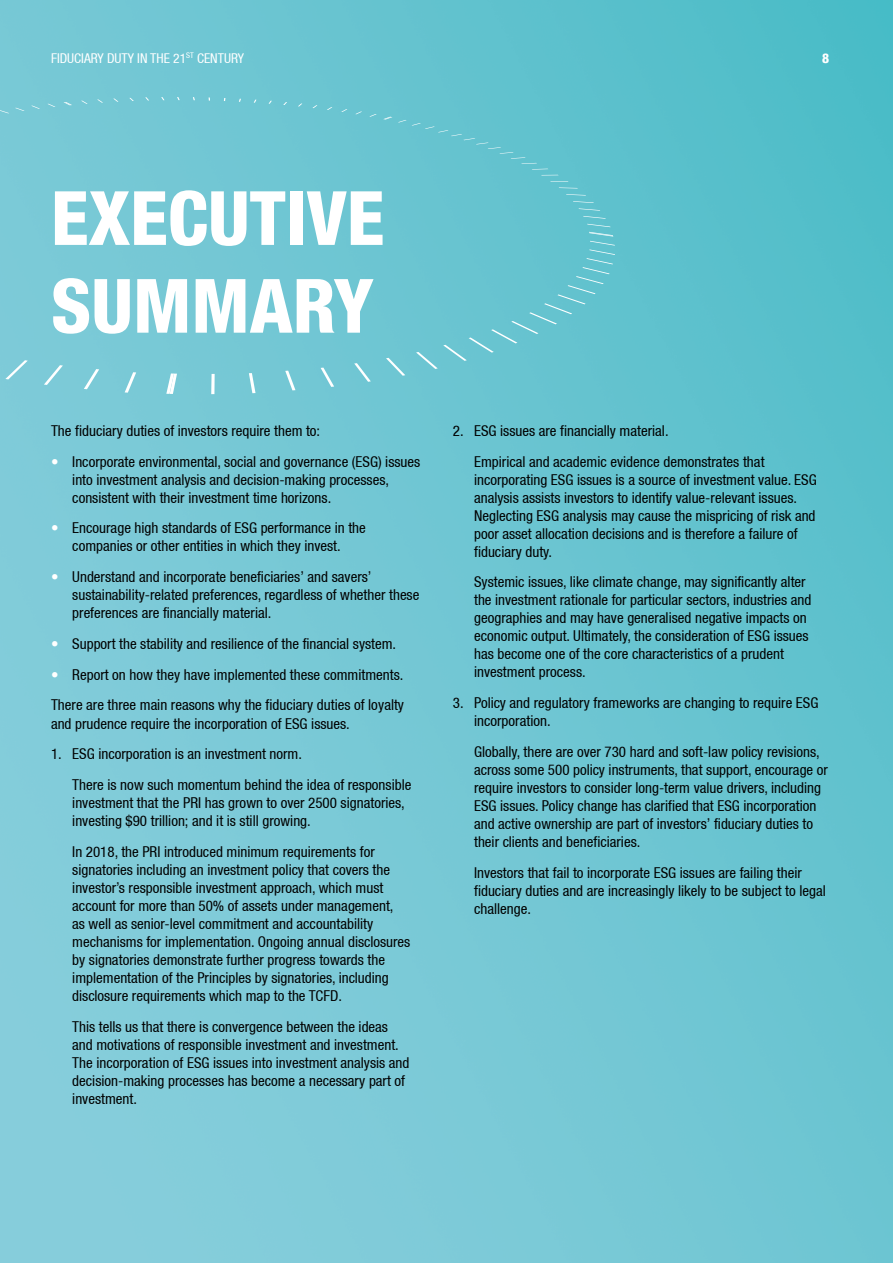
<style>
.page{position:relative;width:893px;height:1263px;background:#fff}
.page>*{position:absolute;margin:0;border:0;box-sizing:border-box;transform-origin:0 0}
.t1{font:800 condensed 75px/87.8px "Helvetica 87";color:#fff}
.t2{font:condensed 15px/18px "Helvetica 57";color:#000}
.t3{font:condensed 13.5px "Helvetica 57";color:#fff}
.t4{font:800 condensed 13.5px "Helvetica 87";color:#fff}
.s1{color:#fff}
</style>
<div class="page">
<img style="left:0;top:0;width:893px;height:1263px">
<svg style="left:81px;top:101px;width:7px;height:3px"></svg>
<svg style="left:97px;top:99px;width:6px;height:4px"></svg>
<svg style="left:113px;top:99px;width:5px;height:3px"></svg>
<svg style="left:129px;top:98px;width:5px;height:3px"></svg>
<svg style="left:145px;top:97px;width:4px;height:3px"></svg>
<svg style="left:161px;top:97px;width:4px;height:3px"></svg>
<svg style="left:283px;top:102px;width:4px;height:3px"></svg>
<svg style="left:298px;top:103px;width:4px;height:3px"></svg>
<svg style="left:312px;top:105px;width:5px;height:3px"></svg>
<svg style="left:327px;top:107px;width:5px;height:3px"></svg>
<svg style="left:341px;top:109px;width:6px;height:3px"></svg>
<svg style="left:355px;top:111px;width:7px;height:3px"></svg>
<svg style="left:369px;top:114px;width:8px;height:3px"></svg>
<svg style="left:383px;top:117px;width:9px;height:3px"></svg>
<div style="left:398px;top:120px;width:180px;height:68px;background:#64c2cf"></div>
<div style="left:416px;top:194px;width:199px;height:175px;background:#66c3cf"></div>
<svg style="left:386px;top:358px;width:19px;height:18px"></svg>
<svg style="left:354px;top:363px;width:17px;height:19px"></svg>
<svg style="left:321px;top:368px;width:13px;height:19px"></svg>
<svg style="left:285px;top:371px;width:10px;height:19px"></svg>
<svg style="left:249px;top:373px;width:7px;height:20px"></svg>
<svg style="left:211px;top:374px;width:4px;height:20px"></svg>
<svg style="left:166px;top:373px;width:11px;height:21px"></svg>
<svg style="left:125px;top:372px;width:11px;height:21px"></svg>
<svg style="left:84px;top:369px;width:15px;height:20px"></svg>
<svg style="left:44px;top:365px;width:19px;height:20px"></svg>
<svg style="left:5px;top:360px;width:23px;height:19px"></svg>
<svg style="left:0;top:110px;width:9px;height:3px"></svg>
<svg style="left:15px;top:108px;width:10px;height:3px"></svg>
<svg style="left:31px;top:106px;width:9px;height:3px"></svg>
<svg style="left:47px;top:104px;width:9px;height:3px"></svg>
<svg style="left:63px;top:102px;width:9px;height:3px"></svg>
<p class="t3" style="left:51px;top:50px;width:195px">FIDUCIARY DUTY IN THE 21<sup>ST</sup> CENTURY</p>
<p class="t4" style="left:822px;top:50px;width:9px">8</p>
<h1 class="t1" style="left:51px;top:173px;width:335px">EXECUTIVE<br>SUMMARY</h1>
<p class="t2" style="left:51px;top:422px;width:271px">The fiduciary duties of investors require them to:</p>
<p class="t2" style="left:72px;top:452px;width:349px;text-indent:-21px"><span class="s1">•</span> Incorporate environmental, social and governance (ESG) issues into investment analysis and decision-making processes, consistent with their investment time horizons.</p>
<p class="t2" style="left:51px;top:519px;width:316px;text-align:center"><span class="s1">•</span> Encourage high standards of ESG performance in the companies or other entities in which they invest.</p>
<p class="t2" style="left:72px;top:568px;width:349px;text-indent:-21px"><span class="s1">•</span> Understand and incorporate beneficiaries’ and savers’ sustainability-related preferences, regardless of whether these preferences are financially material.</p>
<p class="t2" style="left:51px;top:635px;width:347px"><span class="s1">•</span> Support the stability and resilience of the financial system.</p>
<p class="t2" style="left:51px;top:659px;width:355px;line-height:30.8px"><span class="s1">•</span> Report on how they have implemented these commitments.<br>There are three main reasons why the fiduciary duties of loyalty</p>
<p class="t2" style="left:51px;top:714px;width:300px">and prudence require the incorporation of ESG issues.</p>
<p class="t2" style="left:72px;top:738px;width:341px;line-height:30.8px;text-indent:-21px">1. ESG incorporation is an investment norm.<br>There is now such momentum behind the idea of responsible</p>
<p class="t2" style="left:72px;top:794px;width:334px">investment that the PRI has grown to over 2500 signatories, investing $90 trillion; and it is still growing.</p>
<p class="t2" style="left:72px;top:842px;width:340px">In 2018, the PRI introduced minimum requirements for signatories including an investment policy that covers the investor’s responsible investment approach, which must account for more than 50% of assets under management,<br>as well as senior-level commitment and accountability mechanisms for implementation. Ongoing annual disclosures by signatories demonstrate further progress towards the implementation of the Principles by signatories, including disclosure requirements which map to the TCFD.</p>
<p class="t2" style="left:72px;top:1017px;width:339px">This tells us that there is convergence between the ideas and motivations of responsible investment and investment.<br>The incorporation of ESG issues into investment analysis and decision-making processes has become a necessary part of investment.</p>
<p class="t2" style="left:474px;top:415px;width:292px;line-height:30.8px;text-indent:-21px">2. ESG issues are financially material.<br>Empirical and academic evidence demonstrates that</p>
<p class="t2" style="left:474px;top:470px;width:344px">incorporating ESG issues is a source of investment value. ESG analysis assists investors to identify value-relevant issues.<br>Neglecting ESG analysis may cause the mispricing of risk and poor asset allocation decisions and is therefore a failure of fiduciary duty.</p>
<p class="t2" style="left:474px;top:573px;width:339px">Systemic issues, like climate change, may significantly alter the investment rationale for particular sectors, industries and geographies and may have generalised negative impacts on economic output. Ultimately, the consideration of ESG issues has become one of the core characteristics of a prudent investment process.</p>
<p class="t2" style="left:474px;top:694px;width:346px;text-indent:-21px">3. Policy and regulatory frameworks are changing to require ESG incorporation.</p>
<p class="t2" style="left:474px;top:742px;width:355px">Globally, there are over 730 hard and soft-law policy revisions, across some 500 policy instruments, that support, encourage or require investors to consider long-term value drivers, including ESG issues. Policy change has clarified that ESG incorporation and active ownership are part of investors’ fiduciary duties to their clients and beneficiaries.</p>
<p class="t2" style="left:474px;top:863px;width:353px">Investors that fail to incorporate ESG issues are failing their fiduciary duties and are increasingly likely to be subject to legal challenge.</p>
</div>
